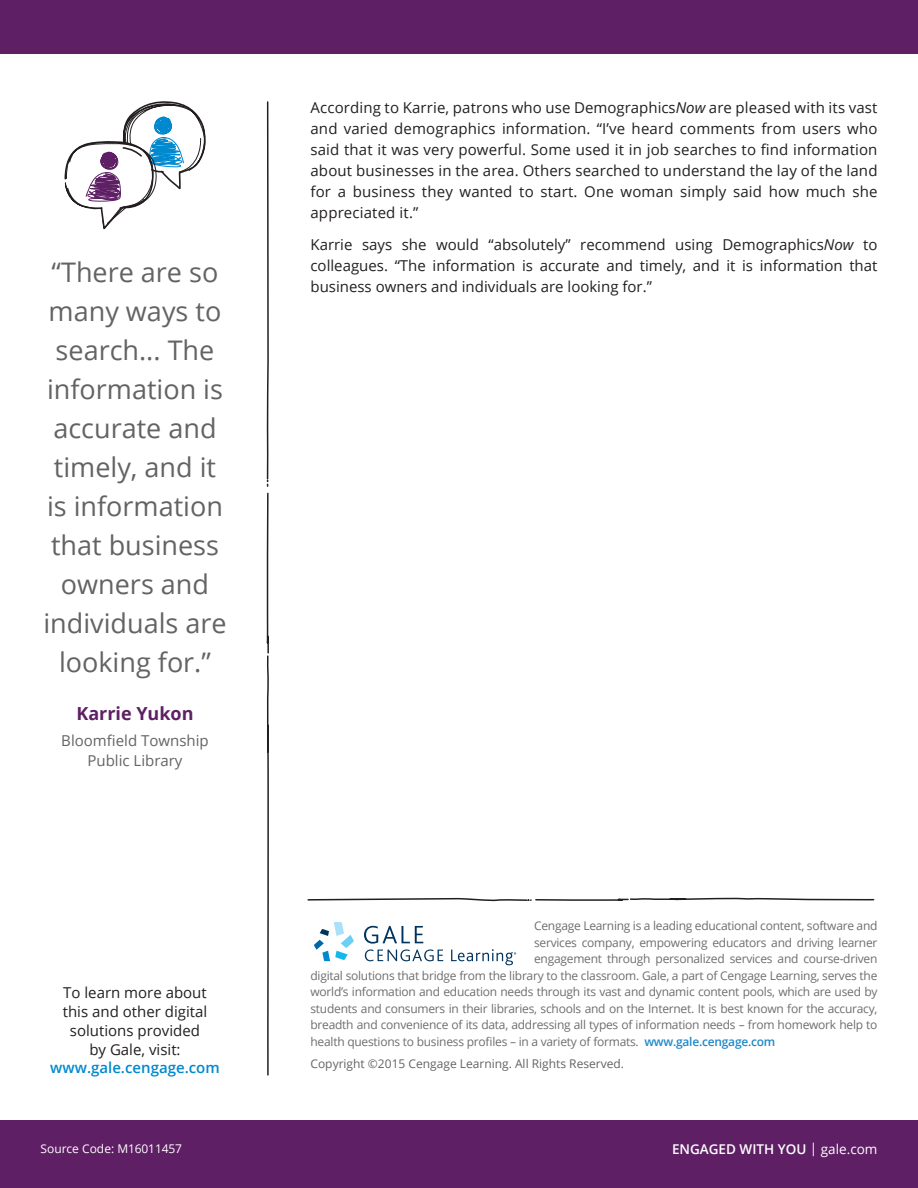
<style>
.page{position:relative;width:918px;height:1188px;background:#fff}
.page>*{position:absolute;margin:0;border:0;box-sizing:border-box;transform-origin:0 0}
.t1{font:27px/39px "Open Sans";color:#636366;text-align:center}
.t2{font:700 18px "Open Sans";color:#5e1f64}
.t3{font:15px/21px "Open Sans";color:#231f20;text-align:justify}
.t4{font:15px/19.5px "Open Sans";color:#636366;text-align:center}
.t5{font:600 15px "Open Sans";color:#0089cf}
.t6{font:600 13.5px "Open Sans";color:#fff}
.t7{font:12px "Open Sans";letter-spacing:-.02em;color:#6d6e70}
.t8{font:12px "Open Sans";color:#636366}
.t9{font:12px "Open Sans";letter-spacing:-.005em;color:#fff}
.s1{font-style:italic}
.s2{font-weight:600;color:#2088c9}
.s3{font-weight:400}
</style>
<div class="page">
<div style="left:0;top:0;width:918px;height:54px;background:#5e1f64"></div>
<div style="left:0;top:1120px;width:918px;height:68px;background:#5e1f64"></div>
<svg style="left:266px;top:101px;width:3px;height:975px"></svg>
<svg style="left:64px;top:101px;width:142px;height:129px"></svg>
<svg style="left:307px;top:897px;width:568px;height:5px"></svg>
<svg style="left:314px;top:922px;width:40px;height:39px"></svg>
<svg style="left:364px;top:926px;width:79px;height:35px"></svg>
<svg style="left:451px;top:949px;width:65px;height:16px"></svg>
<h1 class="t1" style="left:43px;top:252px;width:185px">“There are so many ways to search... The information is accurate and timely, and it is information that business owners and individuals are looking for.”</h1>
<h2 class="t2" style="left:76px;top:701px;width:119px">Karrie Yukon</h2>
<p class="t4" style="left:61px;top:730px;width:149px">Bloomfield Township<br>Public Library</p>
<p class="t3" style="left:63px;top:983px;width:146px;line-height:18.8px;text-align:center">To learn more about this and other digital solutions provided by Gale, visit:</p>
<p class="t5" style="left:50px;top:1058px;width:171px">www.gale.cengage.com</p>
<p class="t3" style="left:310px;top:96px;width:569px">According to Karrie, patrons who use Demographics<span class="s1">Now</span> are pleased with its vast and varied demographics information. “I’ve heard comments from users who said that it was very powerful. Some used it in job searches to find information about businesses in the area. Others searched to understand the lay of the land for a business they wanted to start. One woman simply said how much she appreciated it.”</p>
<p class="t3" style="left:310px;top:233px;width:569px">Karrie says she would “absolutely” recommend using Demographics<span class="s1">Now</span> to colleagues. “The information is accurate and timely, and it is information that business owners and individuals are looking for.”</p>
<p class="t7" style="left:534px;top:918px;width:345px">Cengage Learning is a leading educational content, software and</p>
<p class="t7" style="left:534px;top:934px;width:345px">services company, empowering educators and driving learner</p>
<p class="t7" style="left:534px;top:951px;width:345px">engagement through personalized services and course-driven</p>
<p class="t7" style="left:310px;top:967px;width:569px">digital solutions that bridge from the library to the classroom. Gale, a part of Cengage Learning, serves the</p>
<p class="t7" style="left:310px;top:984px;width:569px">world’s information and education needs through its vast and dynamic content pools, which are used by</p>
<p class="t7" style="left:310px;top:1000px;width:569px">students and consumers in their libraries, schools and on the Internet. It is best known for the accuracy,</p>
<p class="t7" style="left:310px;top:1017px;width:569px">breadth and convenience of its data, addressing all types of information needs – from homework help to</p>
<p class="t7" style="left:310px;top:1033px;width:466px">health questions to business profiles – in a variety of formats. <span class="s2">www.gale.cengage.com</span></p>
<p class="t8" style="left:310px;top:1055px;width:315px">Copyright ©2015 Cengage Learning. All Rights Reserved.</p>
<p class="t9" style="left:40px;top:1140px;width:143px">Source Code: M16011457</p>
<p class="t6" style="left:672px;top:1140px;width:207px">ENGAGED WITH YOU <span class="s3">| gale.com</span></p>
</div>
